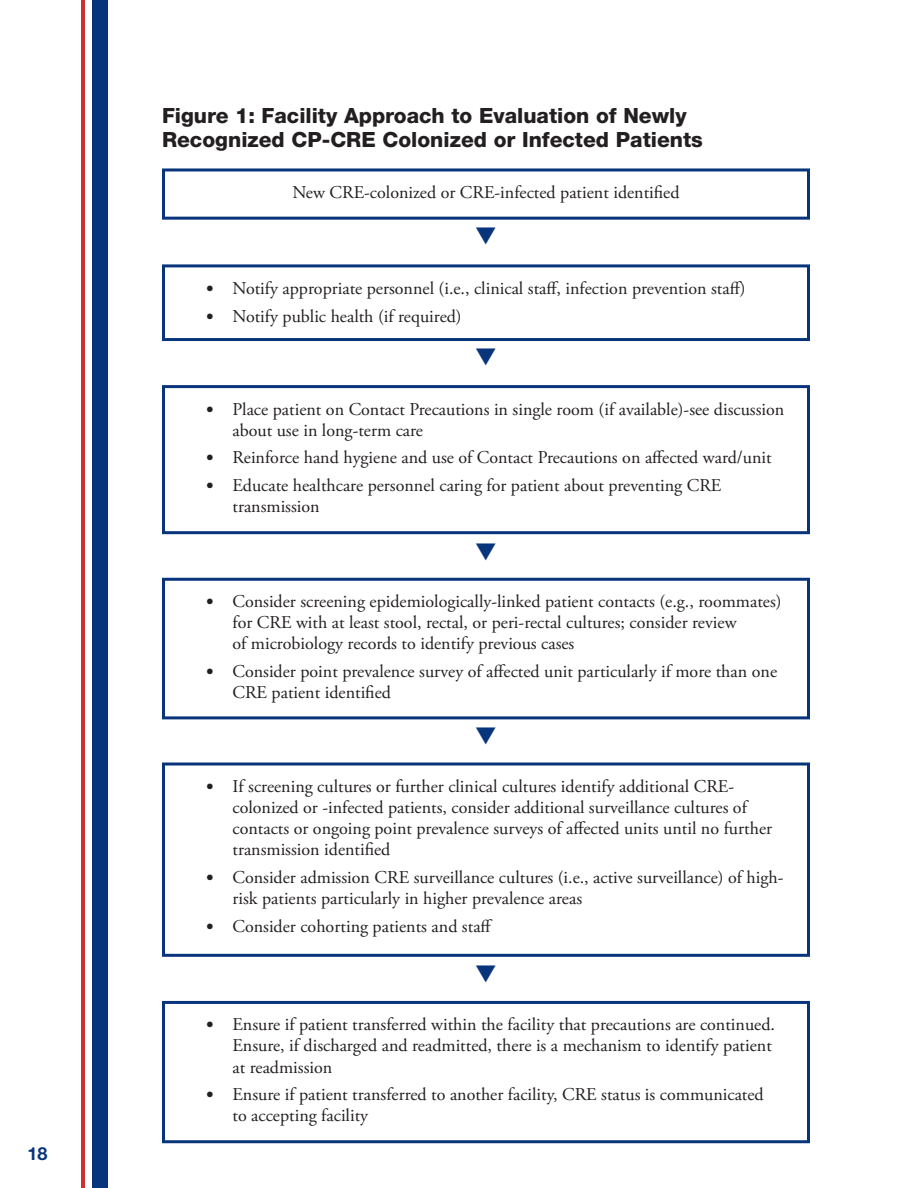
<style>
.page{position:relative;width:918px;height:1188px;background:#fff}
.page>*{position:absolute;margin:0;border:0;box-sizing:border-box;transform-origin:0 0}
.t1{font:800 21px/24px "Helvetica Neue LT Std";color:#231f20}
.t2{font:18px/21px "Adobe Garamond Pro";color:#231f20}
.t3{font:700 18px "Helvetica Neue LT Std";color:#08347b}
.s1{font-family:"Calibri"}
</style>
<div class="page">
<hr style="left:81px;top:0;width:4px;height:1188px;background:#ce3031">
<div style="left:93px;top:0;width:15px;height:1188px;background:#08347b"></div>
<div style="left:162px;top:168px;width:648px;height:52px;border:3px solid #08347b"></div>
<div style="left:162px;top:264px;width:648px;height:77px;border:3px solid #08347b"></div>
<div style="left:162px;top:385px;width:648px;height:149px;border:3px solid #08347b"></div>
<div style="left:162px;top:578px;width:648px;height:141px;border:3px solid #08347b"></div>
<div style="left:162px;top:763px;width:648px;height:194px;border:3px solid #08347b"></div>
<div style="left:162px;top:1001px;width:648px;height:142px;border:3px solid #08347b"></div>
<p class="t3" style="left:27px;top:1143px;width:22px">18</p>
<p class="t1" style="left:162px;top:103px;width:542px">Figure 1: Facility Approach to Evaluation of Newly<br>Recognized CP-CRE Colonized or Infected Patients</p>
<p class="t2" style="left:292px;top:182px;width:389px">New CRE-colonized or CRE-infected patient identified</p>
<p class="t2" style="left:206px;top:278px;width:542px"><span class="s1">•</span> Notify appropriate personnel (i.e., clinical staff, infection prevention staff)</p>
<p class="t2" style="left:206px;top:306px;width:258px"><span class="s1">•</span> Notify public health (if required)</p>
<p class="t2" style="left:232px;top:399px;width:553px;text-indent:-27px"><span class="s1">•</span> Place patient on Contact Precautions in single room (if available)-see discussion about use in long-term care</p>
<p class="t2" style="left:206px;top:448px;width:568px"><span class="s1">•</span> Reinforce hand hygiene and use of Contact Precautions on affected ward/unit</p>
<p class="t2" style="left:232px;top:476px;width:490px;text-indent:-27px"><span class="s1">•</span> Educate healthcare personnel caring for patient about preventing CRE transmission</p>
<p class="t2" style="left:232px;top:592px;width:551px;text-indent:-27px"><span class="s1">•</span> Consider screening epidemiologically-linked patient contacts (e.g., roommates) for CRE with at least stool, rectal, or peri-rectal cultures; consider review<br>of microbiology records to identify previous cases</p>
<p class="t2" style="left:232px;top:662px;width:546px;text-indent:-27px"><span class="s1">•</span> Consider point prevalence survey of affected unit particularly if more than one<br>CRE patient identified</p>
<p class="t2" style="left:232px;top:776px;width:541px;text-indent:-27px"><span class="s1">•</span> If screening cultures or further clinical cultures identify additional CRE&shy;colonized or -infected patients, consider additional surveillance cultures of contacts or ongoing point prevalence surveys of affected units until no further transmission identified</p>
<p class="t2" style="left:232px;top:867px;width:553px;text-indent:-27px"><span class="s1">•</span> Consider admission CRE surveillance cultures (i.e., active surveillance) of high&shy;risk patients particularly in higher prevalence areas</p>
<p class="t2" style="left:206px;top:916px;width:289px"><span class="s1">•</span> Consider cohorting patients and staff</p>
<p class="t2" style="left:232px;top:1015px;width:544px;text-indent:-27px"><span class="s1">•</span> Ensure if patient transferred within the facility that precautions are continued.<br>Ensure, if discharged and readmitted, there is a mechanism to identify patient at readmission</p>
<p class="t2" style="left:232px;top:1085px;width:533px;text-indent:-27px"><span class="s1">•</span> Ensure if patient transferred to another facility, CRE status is communicated to accepting facility</p>
</div>
